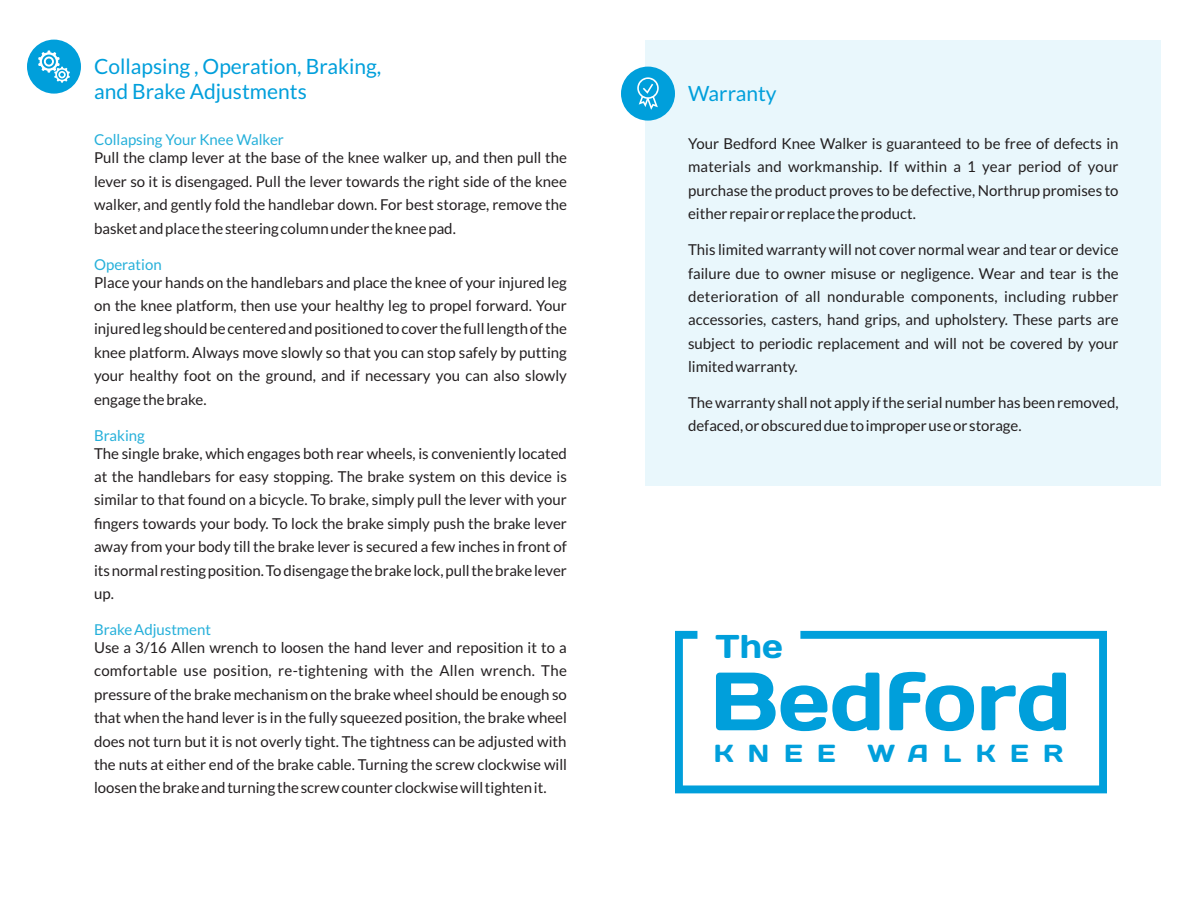
<style>
.page{position:relative;width:1188px;height:918px;background:#fff}
.page>*{position:absolute;margin:0;border:0;box-sizing:border-box;transform-origin:0 0}
.t1{font:82.2px "Days";color:#009fdb}
.t2{font:32.85px "Days";color:#009fdb}
.t3{font:24.75px "Days";letter-spacing:.595em;color:#009fdb}
.t4{font:21px/25.2px "Lato";color:#009fdb}
.t5{font:15px/23.4px "Lato";color:#231f20;text-align:justify}
.t6{font:15px "Lato";color:#26b0da}
</style>
<div class="page">
<svg style="left:675px;top:631px;width:432px;height:162px"></svg>
<div style="left:27px;top:40px;width:54px;height:54px;background:#009fdb;border-radius:50%"></div>
<svg style="left:38px;top:50px;width:32px;height:33px"></svg>
<div style="left:646px;top:40px;width:515px;height:446px;background:#e9f7fc"></div>
<div style="left:621px;top:67px;width:54px;height:54px;background:#009fdb;border-radius:50%"></div>
<svg style="left:637px;top:77px;width:22px;height:33px"></svg>
<h3 class="t4" style="left:94px;top:55px;width:289px">Collapsing , Operation, Braking, and Brake Adjustments</h3>
<p class="t6" style="left:94px;top:133px;width:191px">Collapsing Your Knee Walker</p>
<p class="t5" style="left:94px;top:147px;width:474px">Pull the clamp lever at the base of the knee walker up, and then pull the lever so it is disengaged. Pull the lever towards the right side of the knee walker, and gently fold the handlebar down. For best storage, remove the basket and place the steering column under the knee pad.</p>
<p class="t6" style="left:94px;top:258px;width:69px">Operation</p>
<p class="t5" style="left:94px;top:271px;width:474px">Place your hands on the handlebars and place the knee of your injured leg on the knee platform, then use your healthy leg to propel forward. Your injured leg should be centered and positioned to cover the full length of the knee platform. Always move slowly so that you can stop safely by putting your healthy foot on the ground, and if necessary you can also slowly engage the brake.</p>
<p class="t6" style="left:94px;top:429px;width:52px">Braking</p>
<p class="t5" style="left:94px;top:442px;width:474px">The single brake, which engages both rear wheels, is conveniently located at the handlebars for easy stopping. The brake system on this device is similar to that found on a bicycle. To brake, simply pull the lever with your fingers towards your body. To lock the brake simply push the brake lever away from your body till the brake lever is secured a few inches in front of its normal resting position. To disengage the brake lock, pull the brake lever up.</p>
<p class="t6" style="left:94px;top:623px;width:119px">Brake Adjustment</p>
<p class="t5" style="left:94px;top:637px;width:475px">Use a 3/16 Allen wrench to loosen the hand lever and reposition it to a comfortable use position, re-tightening with the Allen wrench. The pressure of the brake mechanism on the brake wheel should be enough so that when the hand lever is in the fully squeezed position, the brake wheel does not turn but it is not overly tight. The tightness can be adjusted with the nuts at either end of the brake cable. Turning the screw clockwise will loosen the brake and turning the screw counter clockwise will tighten it.</p>
<h3 class="t4" style="left:688px;top:82px;width:90px">Warranty</h3>
<p class="t5" style="left:688px;top:133px;width:432px">Your Bedford Knee Walker is guaranteed to be free of defects in materials and workmanship. If within a 1 year period of your purchase the product proves to be defective, Northrup promises to either repair or replace the product.</p>
<p class="t5" style="left:688px;top:239px;width:432px">This limited warranty will not cover normal wear and tear or device failure due to owner misuse or negligence. Wear and tear is the deterioration of all nondurable components, including rubber accessories, casters, hand grips, and upholstery. These parts are subject to periodic replacement and will not be covered by your limited warranty.</p>
<p class="t5" style="left:688px;top:392px;width:432px">The warranty shall not apply if the serial number has been removed, defaced, or obscured due to improper use or storage.</p>
<h2 class="t2" style="left:716px;top:635px;width:69px">The</h2>
<h1 class="t1" style="left:710px;top:673px;width:362px">Bedford</h1>
<h3 class="t3" style="left:714px;top:744px;width:123px">KNEE</h3>
<h3 class="t3" style="left:867px;top:744px;width:197px">WALKER</h3>
</div>
